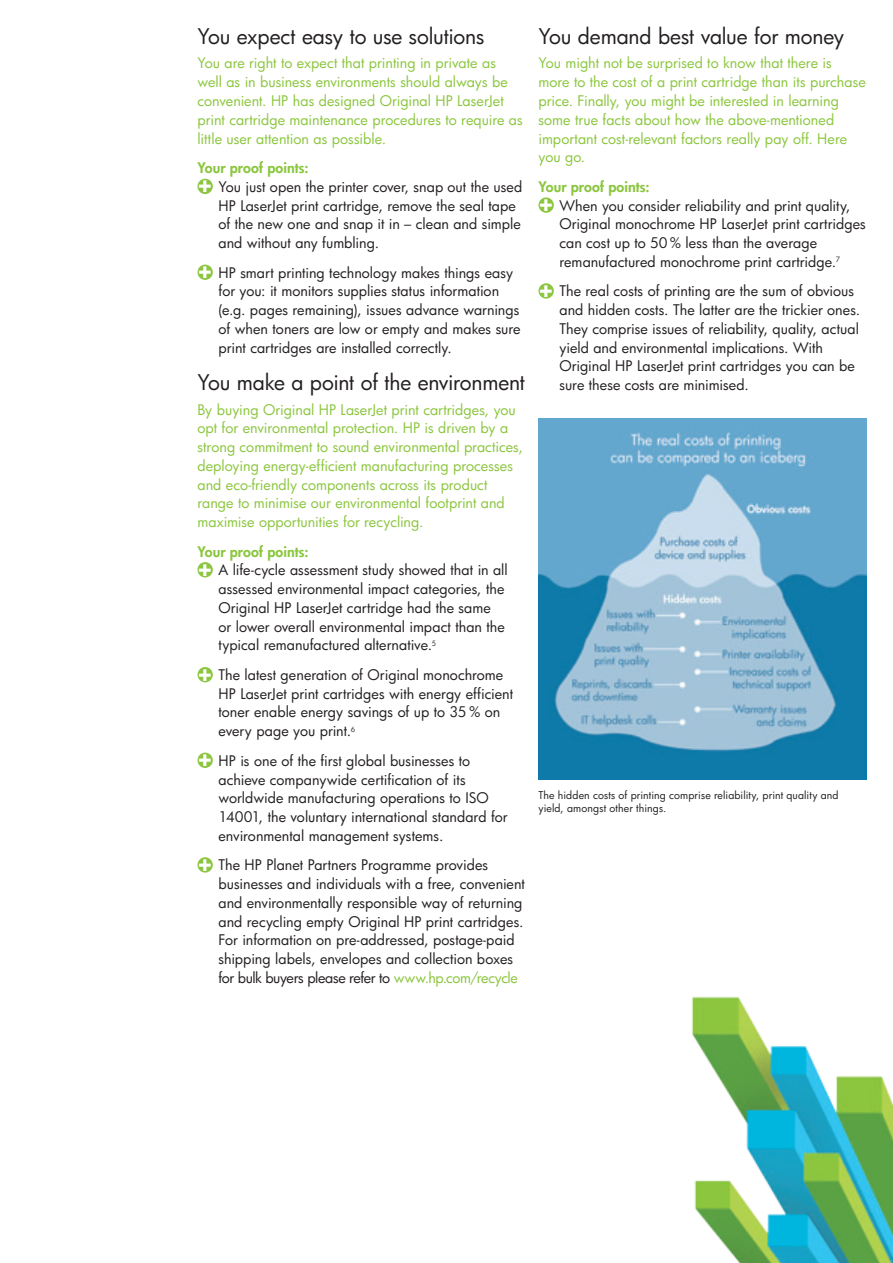
<style>
.page{position:relative;width:893px;height:1263px;background:#fff}
.page>*{position:absolute;margin:0;border:0;box-sizing:border-box;transform-origin:0 0}
.t1{font:21px "HP Futura";letter-spacing:-.01em;color:#231f20}
.t2{font:14.25px/18.8px "HP Futura";color:#231f20}
.t3{font:14.25px/18.8px "HP Futura";color:#8bc63e}
.t4{font:800 14.25px "HP Futura";letter-spacing:.005em;color:#8bc63e}
.t5{font:10.5px/13.5px "HP Futura";letter-spacing:.01em;color:#231f20}
.s1{color:#8bc63e}
</style>
<div class="page">
<img style="left:538px;top:418px;width:328px;height:361px">
<img style="left:692px;top:996px;width:201px;height:267px">
<svg style="left:197px;top:179px;width:16px;height:15px"></svg>
<svg style="left:197px;top:265px;width:16px;height:15px"></svg>
<svg style="left:197px;top:562px;width:16px;height:15px"></svg>
<svg style="left:197px;top:667px;width:16px;height:15px"></svg>
<svg style="left:197px;top:753px;width:16px;height:15px"></svg>
<svg style="left:197px;top:857px;width:16px;height:15px"></svg>
<svg style="left:538px;top:197px;width:16px;height:16px"></svg>
<svg style="left:538px;top:283px;width:16px;height:16px"></svg>
<svg style="left:199px;top:181px;width:12px;height:11px"></svg>
<svg style="left:199px;top:266px;width:12px;height:12px"></svg>
<svg style="left:199px;top:564px;width:12px;height:12px"></svg>
<svg style="left:199px;top:669px;width:12px;height:11px"></svg>
<svg style="left:199px;top:754px;width:12px;height:12px"></svg>
<svg style="left:199px;top:859px;width:12px;height:12px"></svg>
<svg style="left:540px;top:199px;width:12px;height:12px"></svg>
<svg style="left:540px;top:285px;width:12px;height:12px"></svg>
<h1 class="t1" style="left:197px;top:22px;width:288px">You expect easy to use solutions</h1>
<p class="t3" style="left:197px;top:54px;width:327px">You are right to expect that printing in private as well as in business environments should always be convenient. HP has designed Original HP LaserJet print cartridge maintenance procedures to require as little user attention as possible.</p>
<p class="t4" style="left:197px;top:158px;width:112px">Your proof points:</p>
<p class="t2" style="left:219px;top:177px;width:305px">You just open the printer cover, snap out the used HP LaserJet print cartridge, remove the seal tape of the new one and snap it in – clean and simple and without any fumbling.</p>
<p class="t2" style="left:219px;top:263px;width:304px">HP smart printing technology makes things easy for you: it monitors supplies status information (e.g. pages remaining), issues advance warnings of when toners are low or empty and makes sure print cartridges are installed correctly.</p>
<h1 class="t1" style="left:197px;top:368px;width:329px">You make a point of the environment</h1>
<p class="t3" style="left:197px;top:400px;width:327px">By buying Original HP LaserJet print cartridges, you opt for environmental protection. HP is driven by a strong commitment to sound environmental practices, deploying energy-efficient manufacturing processes and eco-friendly components across its product range to minimise our environmental footprint and maximise opportunities for recycling.</p>
<p class="t4" style="left:197px;top:542px;width:112px">Your proof points:</p>
<p class="t2" style="left:218px;top:560px;width:291px">A life-cycle assessment study showed that in all assessed environmental impact categories, the Original HP LaserJet cartridge had the same<br>or lower overall environmental impact than the typical remanufactured alternative.<sup>5</sup></p>
<p class="t2" style="left:218px;top:665px;width:296px">The latest generation of Original monochrome HP LaserJet print cartridges with energy efficient toner enable energy savings of up to 35 % on every page you print.<sup>6</sup></p>
<p class="t2" style="left:218px;top:751px;width:291px">HP is one of the first global businesses to achieve companywide certification of its worldwide manufacturing operations to ISO 14001, the voluntary international standard for environmental management systems.</p>
<p class="t2" style="left:218px;top:855px;width:308px;text-indent:-21px">The HP Planet Partners Programme provides businesses and individuals with a free, convenient and environmentally responsible way of returning and recycling empty Original HP print cartridges.<br>For information on pre-addressed, postage-paid shipping labels, envelopes and collection boxes for bulk buyers please refer to <span class="s1">www.hp.com/recycle</span></p>
<h1 class="t1" style="left:538px;top:22px;width:307px">You demand best value for money</h1>
<p class="t3" style="left:538px;top:54px;width:329px">You might not be surprised to know that there is more to the cost of a print cartridge than its purchase price. Finally, you might be interested in learning some true facts about how the above-mentioned important cost-relevant factors really pay off. Here you go.</p>
<p class="t4" style="left:538px;top:177px;width:112px">Your proof points:</p>
<p class="t2" style="left:559px;top:196px;width:308px">When you consider reliability and print quality, Original monochrome HP LaserJet print cartridges can cost up to 50 % less than the average remanufactured monochrome print cartridge.<sup>7</sup></p>
<p class="t2" style="left:559px;top:281px;width:302px;text-indent:-21px">The real costs of printing are the sum of obvious and hidden costs. The latter are the trickier ones.<br>They comprise issues of reliability, quality, actual yield and environmental implications. With Original HP LaserJet print cartridges you can be sure these costs are minimised.</p>
<p class="t5" style="left:538px;top:788px;width:302px">The hidden costs of printing comprise reliability, print quality and yield, amongst other things.</p>
</div>
